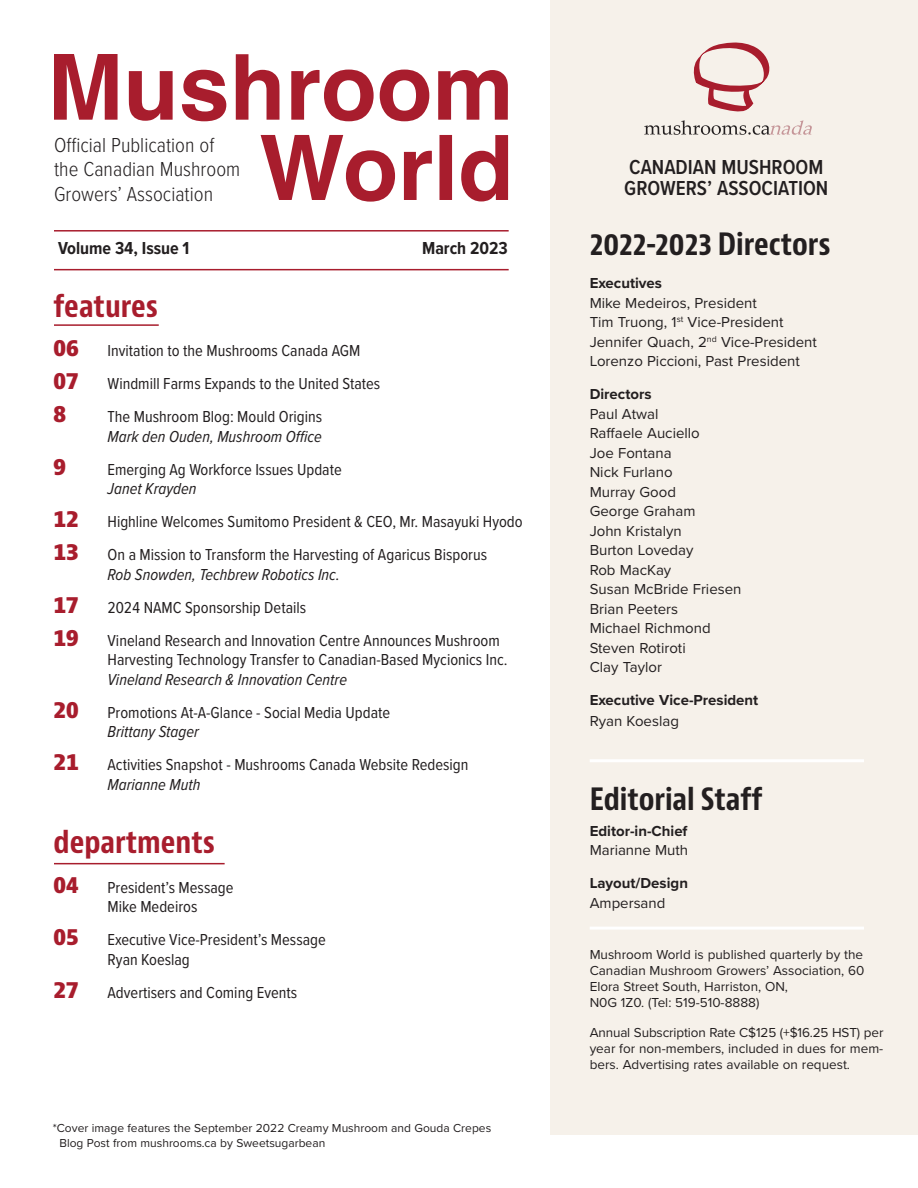
<style>
.page{position:relative;width:918px;height:1188px;background:#fff}
.page>*{position:absolute;margin:0;border:0;box-sizing:border-box;transform-origin:0 0}
.t1{font:700 condensed 30px "Bernino Sans";color:#231f20}
.t2{font:700 condensed 30px "Bernino Sans";color:#a81d2d}
.t3{font:300 21px/24.6px "Proxima Nova Cond";color:#231f20}
.t4{font:600 21px/21px "Proxima Nova Cond";color:#231f20}
.t5{font:800 21px "Bernino Sans";color:#a81d2d}
.t6{font:700 18px "Proxima Nova Cond";color:#231f20}
.t7{font:16.5px/19.5px "Proxima Nova Cond";color:#231f20}
.t8{font:italic 16.5px "Proxima Nova Cond";color:#231f20}
.t9{font:15px/19.5px "Proxima Nova";color:#231f20}
.t10{font:700 15px "Proxima Nova";color:#231f20}
.t11{font:13.5px/16.2px "Proxima Nova";color:#231f20}
.t12{font:12px/14.4px "Proxima Nova";color:#231f20}
</style>
<div class="page">
<div style="left:551px;top:0;width:367px;height:1134px;background:#f6f1ea"></div>
<hr style="left:590px;top:759px;width:274px;height:3px;background:#fff">
<hr style="left:54px;top:230px;width:455px;height:2px;background:#a81d2d">
<hr style="left:54px;top:324px;width:105px;height:2px;background:#a81d2d">
<hr style="left:54px;top:269px;width:455px;height:1px;background:#a81d2d">
<hr style="left:590px;top:927px;width:274px;height:3px;background:#fff">
<svg style="left:54px;top:54px;width:454px;height:67px"></svg>
<svg style="left:261px;top:135px;width:247px;height:67px"></svg>
<svg style="left:693px;top:42px;width:77px;height:70px"></svg>
<svg style="left:644px;top:120px;width:168px;height:15px"></svg>
<hr style="left:54px;top:863px;width:171px;height:1px;background:#a81d2d">
<p class="t3" style="left:54px;top:132px;width:188px">Official Publication of the Canadian Mushroom<br>Growers’ Association</p>
<p class="t6" style="left:58px;top:241px;width:133px">Volume 34, Issue 1</p>
<p class="t6" style="left:422px;top:241px;width:87px">March 2023</p>
<h1 class="t2" style="left:54px;top:289px;width:106px">features</h1>
<p class="t5" style="left:54px;top:335px;width:27px">06</p>
<p class="t7" style="left:108px;top:342px;width:254px">Invitation to the Mushrooms Canada AGM</p>
<p class="t5" style="left:54px;top:368px;width:27px">07</p>
<p class="t7" style="left:108px;top:375px;width:274px">Windmill Farms Expands to the United States</p>
<p class="t5" style="left:54px;top:401px;width:14px">8</p>
<p class="t7" style="left:108px;top:408px;width:216px">The Mushroom Blog: Mould Origins</p>
<p class="t8" style="left:108px;top:430px;width:216px">Mark den Ouden, Mushroom Office</p>
<p class="t5" style="left:54px;top:453px;width:14px">9</p>
<p class="t7" style="left:108px;top:461px;width:236px">Emerging Ag Workforce Issues Update</p>
<p class="t8" style="left:108px;top:483px;width:90px">Janet Krayden</p>
<p class="t5" style="left:54px;top:506px;width:27px">12</p>
<p class="t7" style="left:108px;top:513px;width:417px">Highline Welcomes Sumitomo President &amp; CEO, Mr. Masayuki Hyodo</p>
<p class="t5" style="left:54px;top:539px;width:27px">13</p>
<p class="t7" style="left:108px;top:546px;width:381px">On a Mission to Transform the Harvesting of Agaricus Bisporus</p>
<p class="t8" style="left:108px;top:568px;width:234px">Rob Snowden, Techbrew Robotics Inc.</p>
<p class="t5" style="left:54px;top:591px;width:27px">17</p>
<p class="t7" style="left:108px;top:599px;width:200px">2024 NAMC Sponsorship Details</p>
<p class="t5" style="left:54px;top:624px;width:27px">19</p>
<p class="t7" style="left:108px;top:632px;width:402px">Vineland Research and Innovation Centre Announces Mushroom<br>Harvesting Technology Transfer to Canadian-Based Mycionics Inc.</p>
<p class="t8" style="left:108px;top:673px;width:241px">Vineland Research &amp; Innovation Centre</p>
<p class="t5" style="left:54px;top:696px;width:27px">20</p>
<p class="t7" style="left:108px;top:704px;width:284px">Promotions At-A-Glance - Social Media Update</p>
<p class="t8" style="left:108px;top:726px;width:93px">Brittany Stager</p>
<p class="t5" style="left:54px;top:749px;width:27px">21</p>
<p class="t7" style="left:108px;top:756px;width:362px">Activities Snapshot - Mushrooms Canada Website Redesign</p>
<p class="t8" style="left:108px;top:778px;width:94px">Marianne Muth</p>
<h1 class="t2" style="left:54px;top:825px;width:163px">departments</h1>
<p class="t5" style="left:54px;top:871px;width:27px">04</p>
<p class="t7" style="left:108px;top:879px;width:127px">President’s Message<br>Mike Medeiros</p>
<p class="t5" style="left:54px;top:924px;width:27px">05</p>
<p class="t7" style="left:108px;top:931px;width:220px">Executive Vice-President’s Message<br>Ryan Koeslag</p>
<p class="t5" style="left:54px;top:976px;width:27px">27</p>
<p class="t7" style="left:108px;top:984px;width:191px">Advertisers and Coming Events</p>
<p class="t12" style="left:60px;top:1122px;width:433px;text-indent:-7px">*Cover image features the September 2022 Creamy Mushroom and Gouda Crepes<br>Blog Post from mushrooms.ca by Sweetsugarbean</p>
<p class="t4" style="left:624px;top:157px;width:206px">CANADIAN MUSHROOM<br>GROWERS’ ASSOCIATION</p>
<h1 class="t1" style="left:590px;top:228px;width:242px">2022-2023 Directors</h1>
<p class="t10" style="left:590px;top:278px;width:74px">Executives</p>
<p class="t9" style="left:590px;top:294px;width:229px">Mike Medeiros, President<br>Tim Truong, 1<sup>st</sup> Vice-President<br>Jennifer Quach, 2<sup>nd</sup> Vice-President<br>Lorenzo Piccioni, Past President</p>
<p class="t10" style="left:590px;top:389px;width:63px">Directors</p>
<p class="t9" style="left:590px;top:405px;width:153px">Paul Atwal<br>Raffaele Auciello<br>Joe Fontana<br>Nick Furlano<br>Murray Good<br>George Graham<br>John Kristalyn<br>Burton Loveday<br>Rob MacKay<br>Susan McBride Friesen<br>Brian Peeters<br>Michael Richmond<br>Steven Rotiroti<br>Clay Taylor</p>
<p class="t10" style="left:590px;top:695px;width:170px">Executive Vice-President</p>
<p class="t9" style="left:590px;top:713px;width:91px">Ryan Koeslag</p>
<h1 class="t1" style="left:590px;top:782px;width:175px">Editorial Staff</h1>
<p class="t10" style="left:590px;top:825px;width:99px">Editor-in-Chief</p>
<p class="t9" style="left:590px;top:842px;width:100px">Marianne Muth</p>
<p class="t10" style="left:590px;top:878px;width:100px">Layout/Design</p>
<p class="t9" style="left:590px;top:894px;width:77px">Ampersand</p>
<p class="t11" style="left:590px;top:947px;width:276px">Mushroom World is published quarterly by the Canadian Mushroom Growers’ Association, 60<br>Elora Street South, Harriston, ON,<br>N0G 1Z0. (Tel: 519-510-8888)</p>
<p class="t11" style="left:590px;top:1025px;width:295px;text-align:justify">Annual Subscription Rate C$125 (+$16.25 HST) per year for non-members, included in dues for mem&shy;bers. Advertising rates available on request.</p>
</div>
